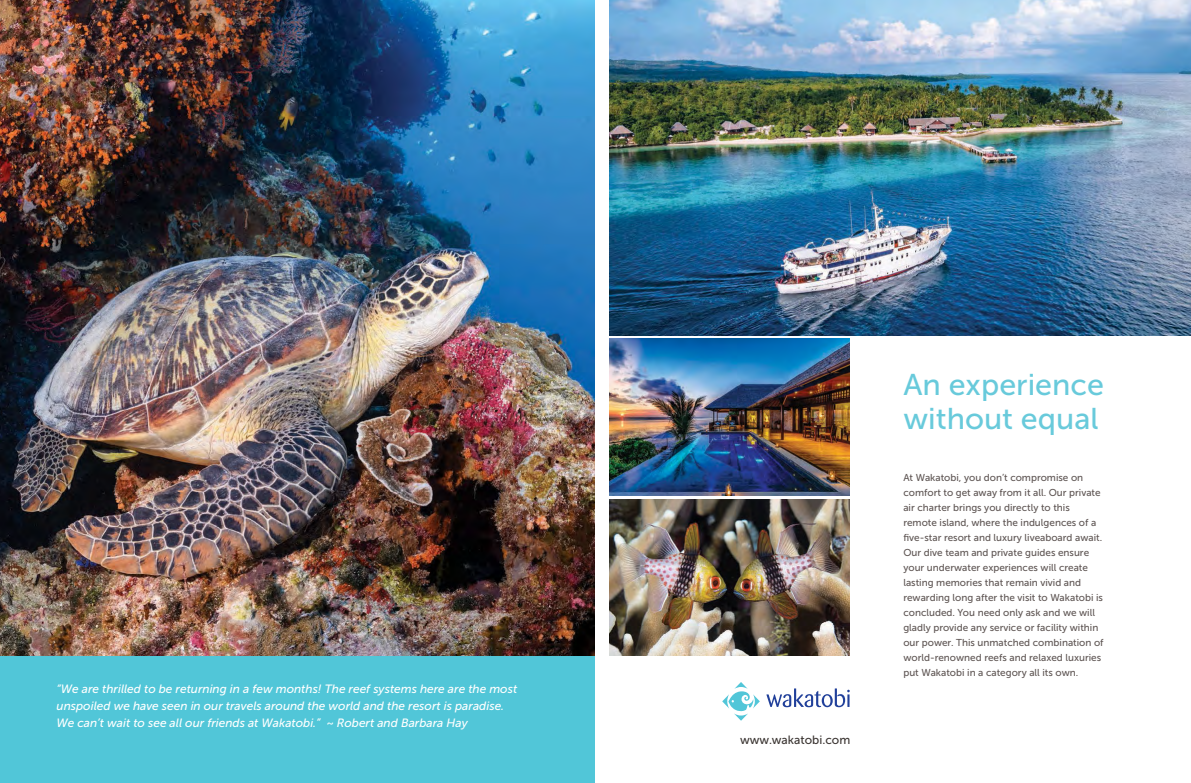
<style>
.page{position:relative;width:1191px;height:783px;background:#fff}
.page>*{position:absolute;margin:0;border:0;box-sizing:border-box;transform-origin:0 0}
.t1{font:30px/34px "Museo Sans 500";color:#68cadb}
.t2{font:italic 12px/17px "Museo Sans 500";color:#fff}
.t3{font:12px "Museo Sans 500";color:#3c3633}
.t4{font:10px/15px "Museo Sans 500";color:#5f5654}
</style>
<div class="page">
<img style="left:0;top:0;width:1191px;height:782px">
<p class="t2" style="left:57px;top:680px;width:462px">“We are thrilled to be returning in a few months! The reef systems here are the most unspoiled we have seen in our travels around the world and the resort is paradise.<br>We can’t wait to see all our friends at Wakatobi.” ~ Robert and Barbara Hay</p>
<p class="t3" style="left:740px;top:733px;width:112px">www.wakatobi.com</p>
<h1 class="t1" style="left:903px;top:368px;width:202px">An experience without equal</h1>
<p class="t4" style="left:903px;top:470px;width:202px">At Wakatobi, you don’t compromise on comfort to get away from it all. Our private air charter brings you directly to this remote island, where the indulgences of a five-star resort and luxury liveaboard await.<br>Our dive team and private guides ensure your underwater experiences will create lasting memories that remain vivid and rewarding long after the visit to Wakatobi is concluded. You need only ask and we will gladly provide any service or facility within our power. This unmatched combination of world-renowned reefs and relaxed luxuries put Wakatobi in a category all its own.</p>
</div>
